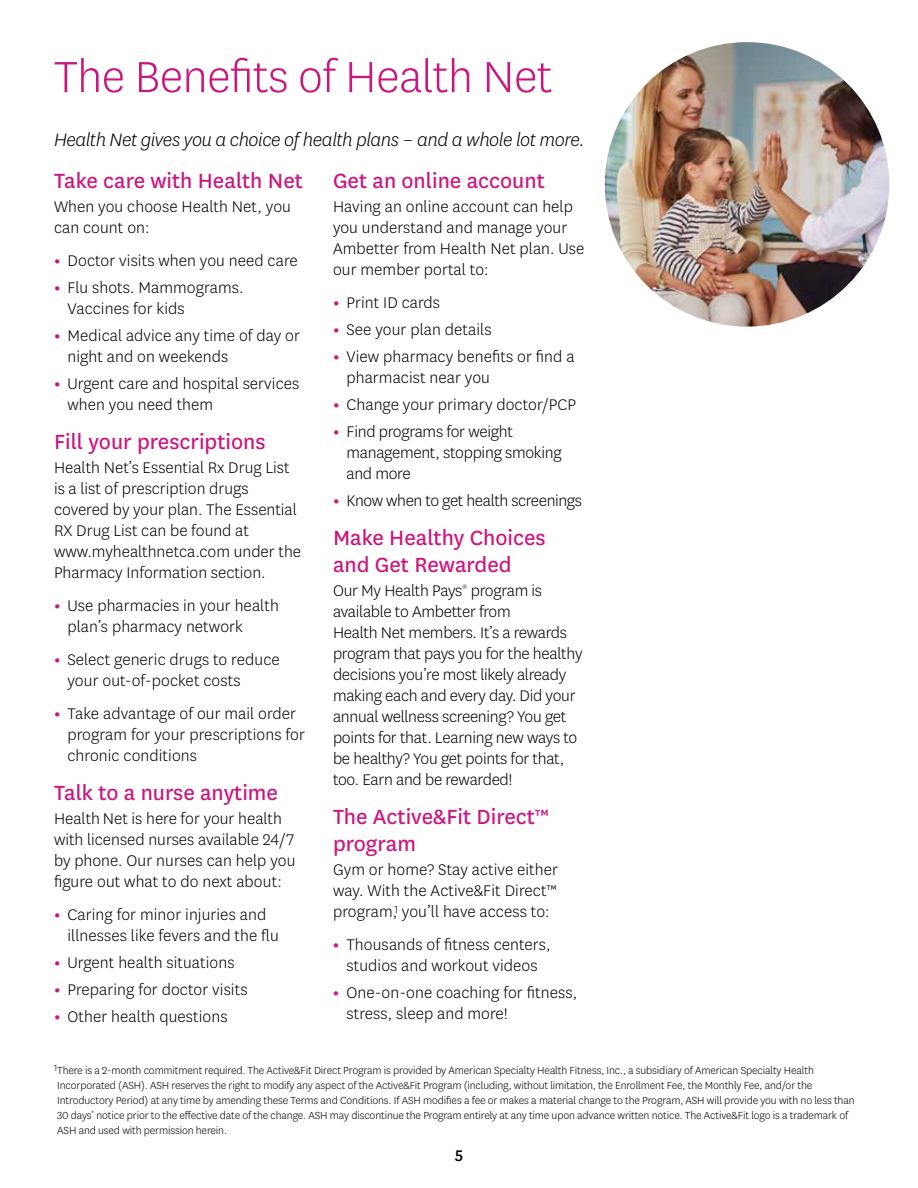
<style>
.page{position:relative;width:918px;height:1188px;background:#fff}
.page>*{position:absolute;margin:0;border:0;box-sizing:border-box;transform-origin:0 0}
.t1{font:300 51px "Centene Sans";letter-spacing:-.01em;color:#cb177d}
.t2{font:24px/27px "Centene Sans";color:#cb177d}
.t3{font:italic 300 21px "Centene Sans";letter-spacing:-.02em;color:#000}
.t4{font:300 18px/21px "Centene Sans";letter-spacing:.005em;color:#000}
.t5{font:300 18px/21px "Centene Sans";letter-spacing:-.015em;color:#000}
.t6{font:300 18px "Centene Sans";letter-spacing:-.02em;color:#000}
.t7{font:500 18px "Centene Sans";color:#000}
.t8{font:300 12px/15px "Centene Sans";letter-spacing:-.01em;color:#000}
.t9{font:300 7.5px "Centene Sans";color:#000}
.s1{font-weight:700;color:#cb177d}
</style>
<div class="page">
<img style="left:605px;top:42px;width:284px;height:285px;border-radius:142px">
<h2 class="t1" style="left:54px;top:45px;width:500px">The Benefits of Health Net</h2>
<p class="t3" style="left:54px;top:127px;width:532px">Health Net gives you a choice of health plans – and a whole lot more.</p>
<h3 class="t2" style="left:54px;top:166px;width:250px">Take care with Health Net</h3>
<p class="t4" style="left:54px;top:196px;width:239px">When you choose Health Net, you can count on:</p>
<p class="t4" style="left:54px;top:250px;width:245px"><span class="s1">•</span> Doctor visits when you need care</p>
<p class="t4" style="left:68px;top:277px;width:178px;text-indent:-14px"><span class="s1">•</span> Flu shots. Mammograms.<br>Vaccines for kids</p>
<p class="t4" style="left:68px;top:325px;width:234px;text-indent:-14px"><span class="s1">•</span> Medical advice any time of day or night and on weekends</p>
<p class="t4" style="left:68px;top:373px;width:233px;text-indent:-14px"><span class="s1">•</span> Urgent care and hospital services when you need them</p>
<h3 class="t2" style="left:54px;top:427px;width:213px">Fill your prescriptions</h3>
<p class="t4" style="left:54px;top:457px;width:249px">Health Net’s Essential Rx Drug List is a list of prescription drugs covered by your plan. The Essential<br>RX Drug List can be found at www.myhealthnetca.com under the<br>Pharmacy Information section.</p>
<p class="t4" style="left:68px;top:595px;width:213px;text-indent:-14px"><span class="s1">•</span> Use pharmacies in your health plan’s pharmacy network</p>
<p class="t4" style="left:68px;top:649px;width:214px;text-indent:-14px"><span class="s1">•</span> Select generic drugs to reduce your out-of-pocket costs</p>
<p class="t4" style="left:68px;top:703px;width:239px;text-indent:-14px"><span class="s1">•</span> Take advantage of our mail order program for your prescriptions for chronic conditions</p>
<h3 class="t2" style="left:54px;top:778px;width:226px">Talk to a nurse anytime</h3>
<p class="t4" style="left:54px;top:808px;width:243px">Health Net is here for your health with licensed nurses available 24/7 by phone. Our nurses can help you figure out what to do next about:</p>
<p class="t4" style="left:68px;top:904px;width:213px;text-indent:-14px"><span class="s1">•</span> Caring for minor injuries and illnesses like fevers and the flu</p>
<p class="t4" style="left:54px;top:952px;width:182px"><span class="s1">•</span> Urgent health situations</p>
<p class="t4" style="left:54px;top:979px;width:195px"><span class="s1">•</span> Preparing for doctor visits</p>
<p class="t4" style="left:54px;top:1006px;width:175px"><span class="s1">•</span> Other health questions</p>
<h3 class="t2" style="left:333px;top:166px;width:213px">Get an online account</h3>
<p class="t4" style="left:333px;top:196px;width:253px">Having an online account can help you understand and manage your<br>Ambetter from Health Net plan. Use our member portal to:</p>
<p class="t4" style="left:333px;top:292px;width:109px"><span class="s1">•</span> Print ID cards</p>
<p class="t4" style="left:333px;top:319px;width:160px"><span class="s1">•</span> See your plan details</p>
<p class="t4" style="left:346px;top:346px;width:230px;text-indent:-14px"><span class="s1">•</span> View pharmacy benefits or find a pharmacist near you</p>
<p class="t4" style="left:333px;top:394px;width:245px"><span class="s1">•</span> Change your primary doctor/PCP</p>
<p class="t5" style="left:346px;top:421px;width:217px;text-indent:-14px"><span class="s1">•</span> Find programs for weight management, stopping smoking and more</p>
<p class="t6" style="left:333px;top:489px;width:251px"><span class="s1">•</span> Know when to get health screenings</p>
<h3 class="t2" style="left:333px;top:523px;width:214px">Make Healthy Choices and Get Rewarded</h3>
<p class="t5" style="left:333px;top:580px;width:131px">Our My Health Pays</p>
<p class="t9" style="left:462px;top:582px;width:7px">®</p>
<p class="t5" style="left:333px;top:580px;width:251px;text-indent:138px">program is available to Ambetter from<br>Health Net members. It’s a rewards program that pays you for the healthy decisions you’re most likely already making each and every day. Did your annual wellness screening? You get points for that. Learning new ways to be healthy? You get points for that, too. Earn and be rewarded!</p>
<h3 class="t2" style="left:333px;top:802px;width:218px">The Active&amp;Fit Direct™ program</h3>
<p class="t4" style="left:333px;top:859px;width:227px;text-align:justify">Gym or home? Stay active either way. With the Active&amp;Fit Direct™ program,<sup>1</sup> you’ll have access to:</p>
<p class="t4" style="left:333px;top:934px;width:219px;text-align:center"><span class="s1">•</span> Thousands of fitness centers, studios and workout videos</p>
<p class="t4" style="left:346px;top:982px;width:232px;text-indent:-14px"><span class="s1">•</span> One-on-one coaching for fitness, stress, sleep and more!</p>
<p class="t8" style="left:54px;top:1062px;width:802px"><sup>1</sup>There is a 2-month commitment required. The Active&amp;Fit Direct Program is provided by American Specialty Health Fitness, Inc., a subsidiary of American Specialty Health Incorporated (ASH). ASH reserves the right to modify any aspect of the Active&amp;Fit Program (including, without limitation, the Enrollment Fee, the Monthly Fee, and/or the Introductory Period) at any time by amending these Terms and Conditions. If ASH modifies a fee or makes a material change to the Program, ASH will provide you with no less than 30 days’ notice prior to the effective date of the change. ASH may discontinue the Program entirely at any time upon advance written notice. The Active&amp;Fit logo is a trademark of ASH and used with permission herein.</p>
<p class="t7" style="left:455px;top:1143px;width:10px">5</p>
</div>
